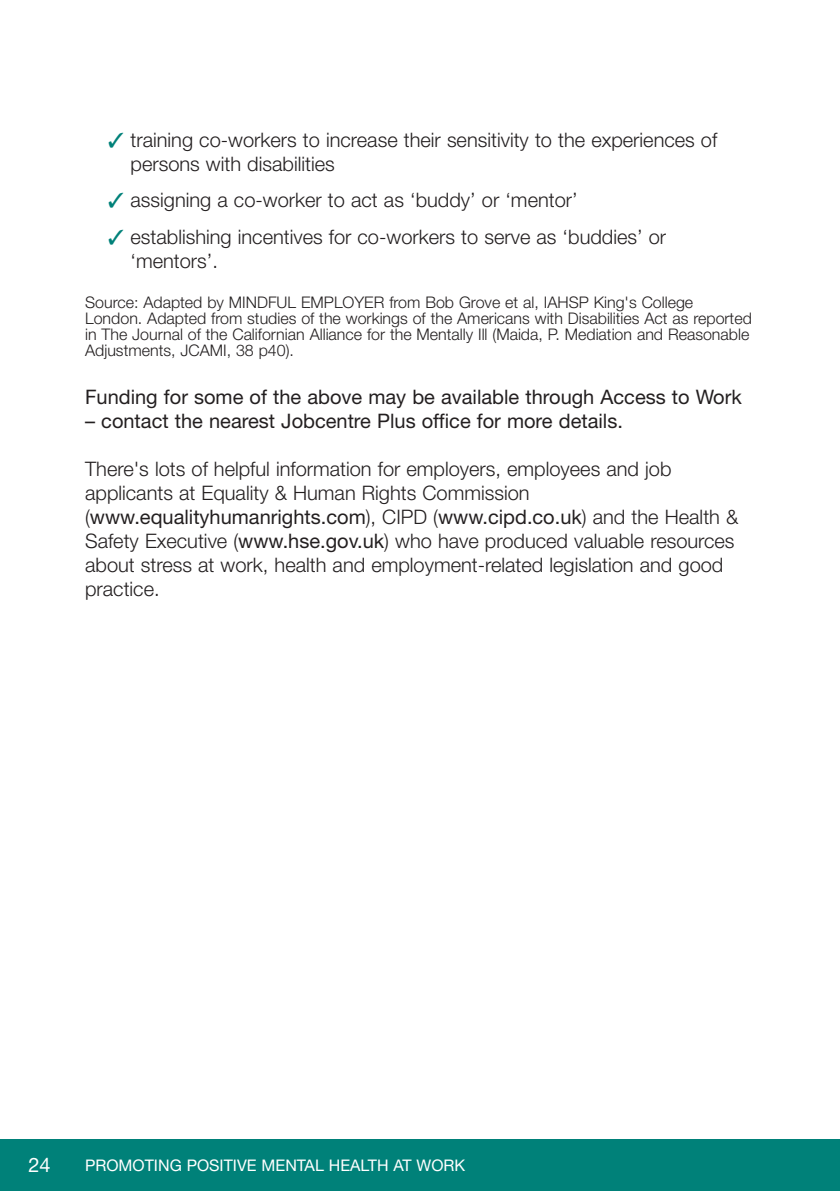
<style>
.page{position:relative;width:840px;height:1191px;background:#fff}
.page>*{position:absolute;margin:0;border:0;box-sizing:border-box;transform-origin:0 0}
.t1{font:300 20px/24px "Helvetica Neue";color:#231f20}
.t2{font:20px "Helvetica Neue";color:#231f20}
.t3{font:20px "Helvetica Neue";color:#fff}
.t4{font:300 16px/16px "Helvetica Neue";color:#231f20}
.t5{font:16px "Helvetica Neue";color:#fff}
.s1{color:#008179}
.s2{font-weight:400}
</style>
<div class="page">
<hr style="left:839px;top:1140px;width:1px;height:51px;background:#008179">
<div style="left:0;top:1140px;width:839px;height:51px;background:#008179"></div>
<p class="t1" style="left:130px;top:129px;width:588px;text-indent:-23px"><span class="s1">✓</span> training co-workers to increase their sensitivity to the experiences of persons with disabilities</p>
<p class="t1" style="left:108px;top:190px;width:471px"><span class="s1">✓</span> assigning a co-worker to act as ‘buddy’ or ‘mentor’</p>
<p class="t1" style="left:130px;top:227px;width:537px;text-indent:-23px"><span class="s1">✓</span> establishing incentives for co-workers to serve as ‘buddies’ or ‘mentors’.</p>
<p class="t4" style="left:85px;top:296px;width:668px">Source: Adapted by MINDFUL EMPLOYER from Bob Grove et al, IAHSP King's College London. Adapted from studies of the workings of the Americans with Disabilities Act as reported in The Journal of the Californian Alliance for the Mentally Ill (Maida, P. Mediation and Reasonable Adjustments, JCAMI, 38 p40).</p>
<p class="t2" style="left:85px;top:390px;width:657px">Funding for some of the above may be available through Access to Work</p>
<p class="t2" style="left:85px;top:414px;width:539px">– contact the nearest Jobcentre Plus office for more details.</p>
<p class="t1" style="left:85px;top:459px;width:654px">There's lots of helpful information for employers, employees and job applicants at Equality &amp; Human Rights Commission (<span class="s2">www.equalityhumanrights.com</span>), CIPD (<span class="s2">www.cipd.co.uk</span>) and the Health &amp; Safety Executive (<span class="s2">www.hse.gov.uk</span>) who have produced valuable resources about stress at work, health and employment-related legislation and good practice.</p>
<p class="t3" style="left:28px;top:1158px;width:24px">24</p>
<p class="t5" style="left:85px;top:1159px;width:381px">PROMOTING POSITIVE MENTAL HEALTH AT WORK</p>
</div>
